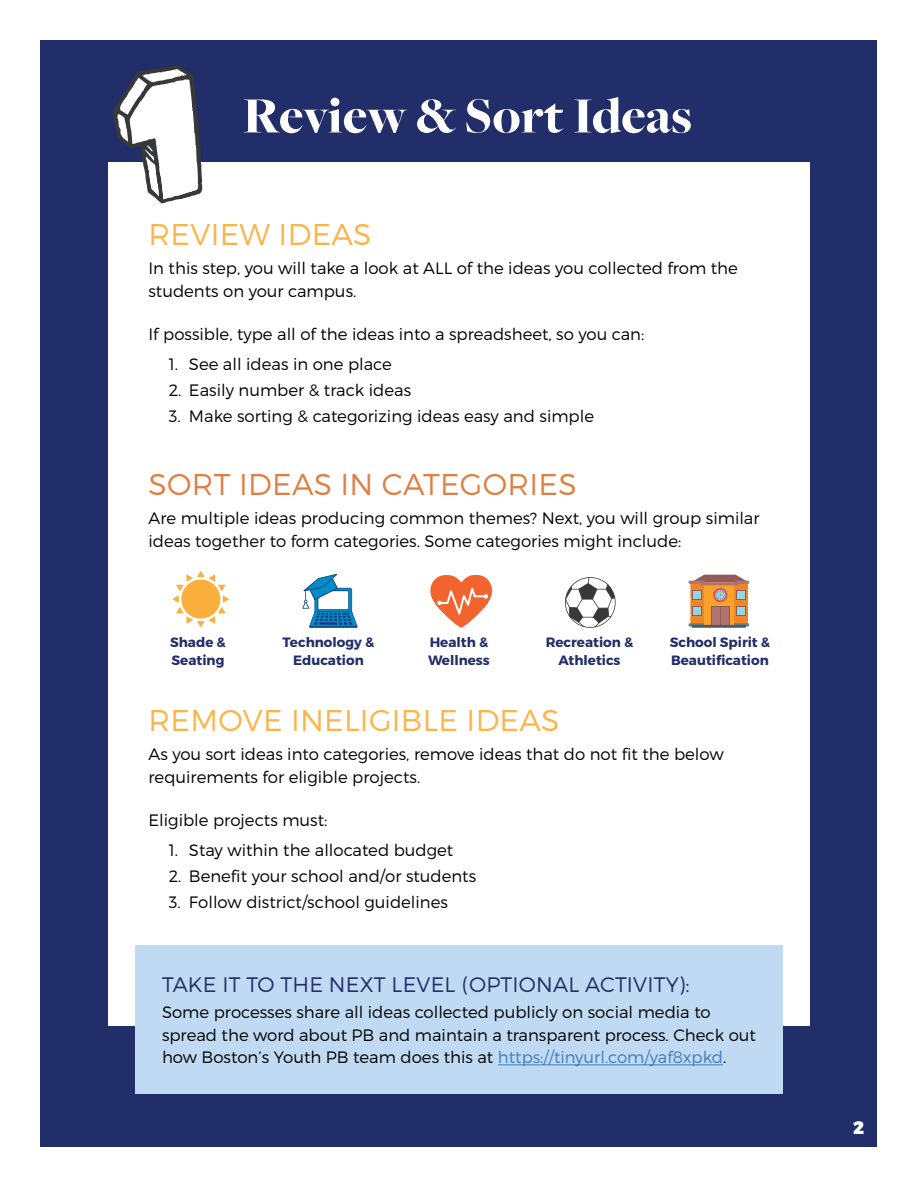
<style>
.page{position:relative;width:918px;height:1188px;background:#fff}
.page>*{position:absolute;margin:0;border:0;box-sizing:border-box;transform-origin:0 0}
.t1{font:900 52.5px "Freight Big Pro";color:#fff}
.t2{font:300 30px "Montserrat";letter-spacing:.01em;color:#fcb447}
.t3{font:300 30px "Montserrat";letter-spacing:.01em;color:#de8043}
.t4{font:300 21px "Montserrat";letter-spacing:.01em;color:#222e69}
.t5{font:900 18px "Montserrat";color:#fff}
.t6{font:300 16.5px/22.5px "Montserrat";color:#000}
.t7{font:700 13.5px/18px "Montserrat";color:#222e69}
.s1{color:#3f7cbf}
</style>
<div class="page">
<div style="left:40px;top:40px;width:838px;height:1108px;background:#222e69"></div>
<div style="left:108px;top:162px;width:702px;height:864px;background:#fff"></div>
<svg style="left:113px;top:65px;width:90px;height:139px"></svg>
<div style="left:135px;top:945px;width:648px;height:149px;background:#bfdaf2"></div>
<hr style="left:498px;top:1064px;width:225px;height:1px;background:#3f7cbf">
<svg style="left:565px;top:577px;width:51px;height:51px"></svg>
<svg style="left:302px;top:575px;width:55px;height:53px"></svg>
<svg style="left:430px;top:574px;width:63px;height:54px"></svg>
<div style="left:690px;top:583px;width:58px;height:41px;background:#f08523"></div>
<hr style="left:689px;top:581px;width:60px;height:3px;background:#b2726f;border-radius:2px">
<hr style="left:689px;top:623px;width:60px;height:3px;background:#658089;border-radius:2px">
<div style="left:704px;top:583px;width:30px;height:42px;background:#faa22a"></div>
<svg style="left:711px;top:606px;width:19px;height:19px"></svg>
<div style="left:736px;top:606px;width:10px;height:10px;background:#8f5a57"></div>
<svg style="left:737px;top:607px;width:8px;height:8px"></svg>
<div style="left:692px;top:606px;width:10px;height:10px;background:#8f5a57"></div>
<svg style="left:693px;top:607px;width:8px;height:8px"></svg>
<div style="left:712px;top:607px;width:8px;height:18px;background:#b2726f"></div>
<div style="left:721px;top:607px;width:7px;height:18px;background:#b2726f"></div>
<svg style="left:713px;top:588px;width:14px;height:14px"></svg>
<svg style="left:692px;top:575px;width:55px;height:25px"></svg>
<hr style="left:692px;top:625px;width:54px;height:3px;background:#4a5d64">
<svg style="left:172px;top:571px;width:57px;height:57px"></svg>
<h1 class="t1" style="left:243px;top:81px;width:451px">Review &amp; Sort Ideas</h1>
<h2 class="t2" style="left:149px;top:216px;width:224px">REVIEW IDEAS</h2>
<p class="t6" style="left:148px;top:257px;width:591px">In this step, you will take a look at ALL of the ideas you collected from the students on your campus.</p>
<p class="t6" style="left:148px;top:322px;width:497px">If possible, type all of the ideas into a spreadsheet, so you can:</p>
<p class="t6" style="left:169px;top:353px;width:225px">1. See all ideas in one place</p>
<p class="t6" style="left:169px;top:379px;width:244px">2. Easily number &amp; track ideas</p>
<p class="t6" style="left:169px;top:405px;width:427px">3. Make sorting &amp; categorizing ideas easy and simple</p>
<h2 class="t3" style="left:149px;top:466px;width:430px">SORT IDEAS IN CATEGORIES</h2>
<p class="t6" style="left:148px;top:507px;width:613px">Are multiple ideas producing common themes? Next, you will group similar ideas together to form categories. Some categories might include:</p>
<p class="t7" style="left:170px;top:634px;width:57px">Shade &amp;<br>Seating</p>
<p class="t7" style="left:283px;top:634px;width:93px;text-align:center">Technology &amp;<br>Education</p>
<p class="t7" style="left:428px;top:634px;width:63px">Health &amp;<br>Wellness</p>
<p class="t7" style="left:546px;top:634px;width:89px;text-align:center">Recreation &amp;<br>Athletics</p>
<p class="t7" style="left:670px;top:634px;width:102px">School Spirit &amp;<br>Beautification</p>
<h2 class="t2" style="left:149px;top:702px;width:412px">REMOVE INELIGIBLE IDEAS</h2>
<p class="t6" style="left:148px;top:743px;width:577px">As you sort ideas into categories, remove ideas that do not fit the below requirements for eligible projects.</p>
<p class="t6" style="left:148px;top:808px;width:180px">Eligible projects must:</p>
<p class="t6" style="left:169px;top:839px;width:286px">1. Stay within the allocated budget</p>
<p class="t6" style="left:169px;top:865px;width:309px">2. Benefit your school and/or students</p>
<p class="t6" style="left:169px;top:891px;width:281px">3. Follow district/school guidelines</p>
<p class="t4" style="left:162px;top:972px;width:529px">TAKE IT TO THE NEXT LEVEL (OPTIONAL ACTIVITY):</p>
<p class="t6" style="left:162px;top:1001px;width:596px">Some processes share all ideas collected publicly on social media to spread the word about PB and maintain a transparent process. Check out how Boston’s Youth PB team does this at <span class="s1">https://tinyurl.com/yaf8xpkd</span>.</p>
<p class="t5" style="left:853px;top:1116px;width:12px">2</p>
</div>
